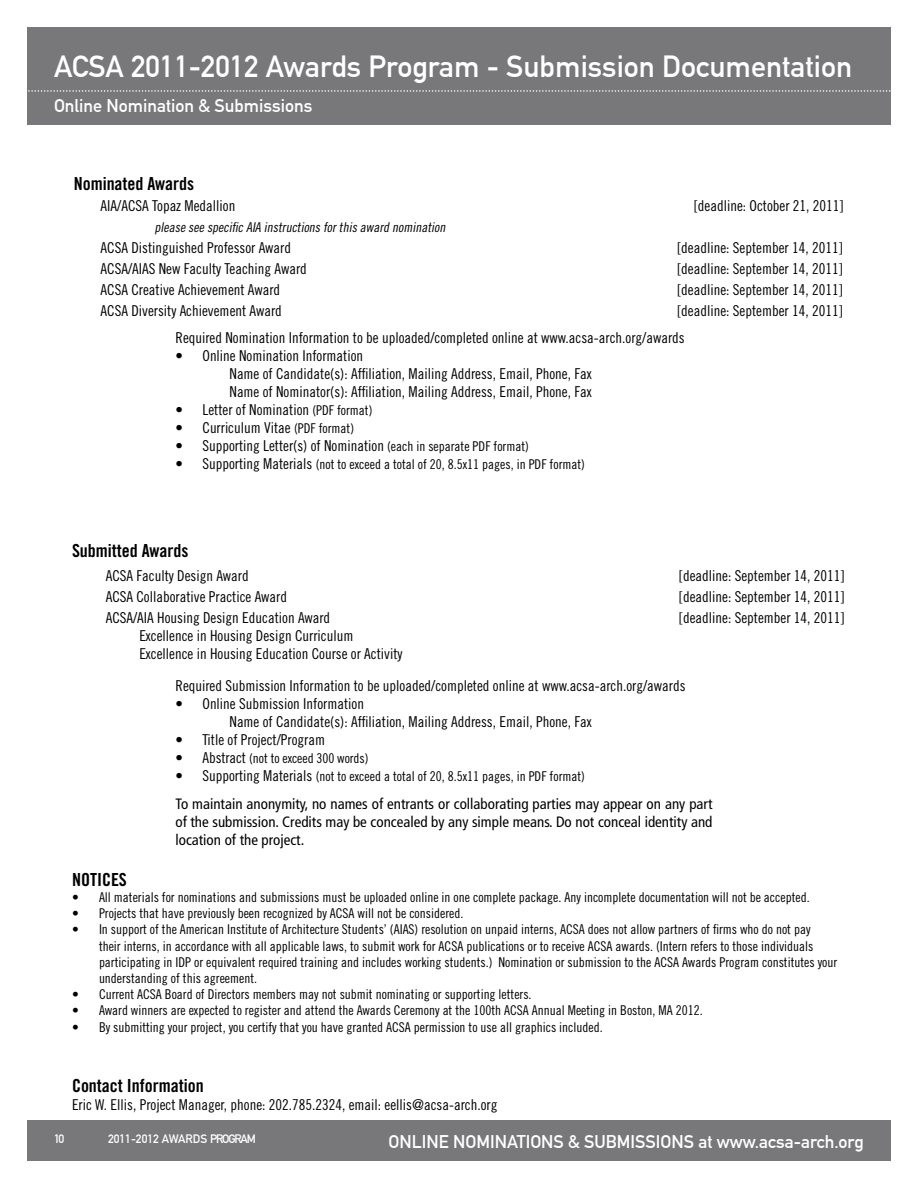
<style>
.page{position:relative;width:918px;height:1188px;background:#fff}
.page>*{position:absolute;margin:0;border:0;box-sizing:border-box;transform-origin:0 0}
.t1{font:30px "DIN Mittelschrift";color:#fff}
.t2{font:18px "DIN Mittelschrift";color:#fff}
.t3{font:18px "Trade Gothic LT Std Bd Cn 20";color:#000}
.t4{font:15px/18px "Trade Gothic LT Std Cn 18";color:#000}
.t5{font:condensed 15px/18px "Frutiger";color:#000;text-align:justify}
.t6{font:13.5px/16.2px "Trade Gothic LT Std Cn 18";color:#000}
.t7{font:italic 13.5px "Trade Gothic LT Std Cn 18";color:#000}
.t8{font:12px "DIN Mittelschrift";color:#fff}
.s1{font-size:13.5px}
.s2{font-size:15px}
</style>
<div class="page">
<div style="left:27px;top:1121px;width:864px;height:40px;background:#78777a"></div>
<div style="left:27px;top:27px;width:864px;height:98px;background:#78777a"></div>
<svg style="left:28px;top:90px;width:863px;height:2px"></svg>
<h1 class="t1" style="left:54px;top:48px;width:800px">ACSA 2011-2012 Awards Program - Submission Documentation</h1>
<p class="t2" style="left:54px;top:95px;width:260px">Online Nomination &amp; Submissions</p>
<p class="t3" style="left:74px;top:173px;width:122px">Nominated Awards</p>
<p class="t4" style="left:101px;top:197px;width:136px">AIA/ACSA Topaz Medallion</p>
<p class="t4" style="left:694px;top:197px;width:151px">[deadline: October 21, 2011]</p>
<p class="t7" style="left:155px;top:219px;width:295px">please see specific AIA instructions forthis award nomination</p>
<p class="t4" style="left:101px;top:239px;width:192px">ACSA Distinguished Professor Award</p>
<p class="t4" style="left:677px;top:239px;width:167px">[deadline: September 14, 2011]</p>
<p class="t4" style="left:101px;top:260px;width:208px">ACSA/AIAS New Faculty Teaching Award</p>
<p class="t4" style="left:677px;top:260px;width:167px">[deadline: September 14, 2011]</p>
<p class="t4" style="left:101px;top:281px;width:181px">ACSA Creative Achievement Award</p>
<p class="t4" style="left:677px;top:281px;width:167px">[deadline: September 14, 2011]</p>
<p class="t4" style="left:101px;top:302px;width:183px">ACSA Diversity Achievement Award</p>
<p class="t4" style="left:677px;top:302px;width:167px">[deadline: September 14, 2011]</p>
<p class="t4" style="left:176px;top:328px;width:511px">Required Nomination Information to be uploaded/completed online at www.acsa-arch.org/awards</p>
<p class="t4" style="left:230px;top:346px;width:364px;text-indent:-54px">• Online Nomination Information<br>Name of Candidate(s): Affiliation, Mailing Address, Email, Phone, Fax<br>Name of Nominator(s): Affiliation, Mailing Address, Email, Phone, Fax</p>
<p class="t4" style="left:176px;top:400px;width:198px">• Letter of Nomination <span class="s1">(PDF format)</span></p>
<p class="t4" style="left:176px;top:418px;width:180px">• Curriculum Vitae <span class="s1">(PDF format)</span></p>
<p class="t4" style="left:176px;top:436px;width:355px">• Supporting Letter(s) of Nomination <span class="s1">(each in separate PDF format)</span></p>
<p class="t6" style="left:176px;top:456px;width:411px"><span class="s2">• Supporting Materials</span> (not to exceed a total of 20, 8.5x11 pages, in PDF format)</p>
<p class="t3" style="left:72px;top:540px;width:118px">Submitted Awards</p>
<p class="t4" style="left:106px;top:567px;width:144px">ACSA Faculty Design Award</p>
<p class="t4" style="left:679px;top:567px;width:167px">[deadline: September 14, 2011]</p>
<p class="t4" style="left:106px;top:588px;width:183px">ACSA Collaborative Practice Award</p>
<p class="t4" style="left:679px;top:588px;width:167px">[deadline: September 14, 2011]</p>
<p class="t4" style="left:106px;top:609px;width:226px">ACSA/AIA Housing Design Education Award</p>
<p class="t4" style="left:679px;top:609px;width:167px">[deadline: September 14, 2011]</p>
<p class="t4" style="left:139px;top:627px;width:265px">Excellence in Housing Design Curriculum<br>Excellence in Housing Education Course or Activity</p>
<p class="t4" style="left:176px;top:676px;width:512px">Required Submission Information to be uploaded/completed online at www.acsa-arch.org/awards</p>
<p class="t4" style="left:230px;top:694px;width:364px;text-indent:-54px">• Online Submission Information<br>Name of Candidate(s): Affiliation, Mailing Address, Email, Phone, Fax</p>
<p class="t4" style="left:176px;top:730px;width:151px">• Title of Project/Program</p>
<p class="t6" style="left:176px;top:750px;width:194px"><span class="s2">• Abstract</span> (not to exceed 300 words)</p>
<p class="t6" style="left:176px;top:768px;width:411px"><span class="s2">• Supporting Materials</span> (not to exceed a total of 20, 8.5x11 pages, in PDF format)</p>
<p class="t5" style="left:176px;top:795px;width:539px">To maintain anonymity, no names of entrants or collaborating parties may appear on any part of the submission. Credits may be concealed by any simple means. Do not conceal identity and location of the project.</p>
<p class="t3" style="left:72px;top:868px;width:56px">NOTICES</p>
<p class="t6" style="left:72px;top:889px;width:739px">• All materials for nominations and submissions must be uploaded online in one complete package. Any incomplete documentation will not be accepted.</p>
<p class="t6" style="left:72px;top:905px;width:393px">• Projects that have previously been recognized by ACSA will not be considered.</p>
<p class="t6" style="left:99px;top:921px;width:740px;text-indent:-27px">• In support of the American Institute of Architecture Students’ (AIAS) resolution on unpaid interns, ACSA does not allow partners of firms who do not pay<br>their interns, in accordance with all applicable laws, to submit work for ACSA publications or to receive ACSA awards. (Intern refers to those individuals participating in IDP or equivalent required training and includes working students.) Nomination or submission to the ACSA Awards Program constitutes your understanding of this agreement.</p>
<p class="t6" style="left:72px;top:986px;width:461px">• Current ACSA Board of Directors members may not submit nominating or supporting letters.</p>
<p class="t6" style="left:72px;top:1002px;width:632px">• Award winners are expected to register and attend the Awards Ceremony at the 100th ACSA Annual Meeting in Boston, MA 2012.</p>
<p class="t6" style="left:72px;top:1019px;width:532px">• By submitting your project, you certify that you have granted ACSA permission to use all graphics included.</p>
<p class="t3" style="left:72px;top:1075px;width:133px">Contact Information</p>
<p class="t4" style="left:72px;top:1096px;width:427px">Eric W. Ellis, Project Manager, phone: 202.785.2324, email: eellis@acsa-arch.org</p>
<p class="t8" style="left:54px;top:1132px;width:12px">10</p>
<p class="t8" style="left:108px;top:1132px;width:148px">2011-2012 AWARDS PROGRAM</p>
<p class="t2" style="left:389px;top:1131px;width:477px">online nominations &amp; submissions at www.acsa-arch.org</p>
</div>
